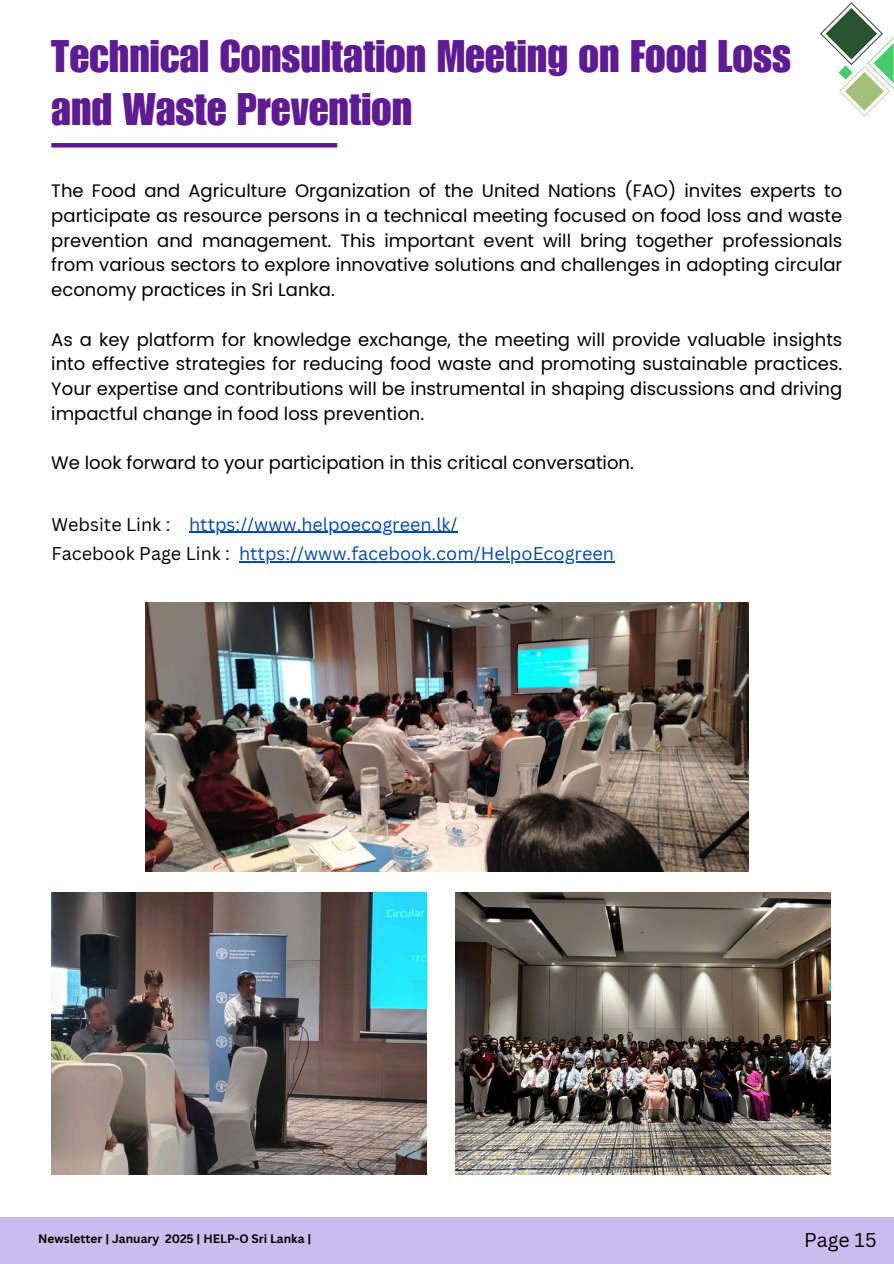
<style>
.page{position:relative;width:894px;height:1264px;background:#fff}
.page>*{position:absolute;margin:0;border:0;box-sizing:border-box;transform-origin:0 0}
.t1{font:44.4px/52.8px "Impact LT Std";color:#5f1b93}
.t2{font:19.5px "Canva Sans";color:#000}
.t3{font:18px/24.8px "Poppins";color:#000;text-align:justify}
.t4{font:18px "Canva Sans";color:#004aad}
.t5{font:18px "Canva Sans";color:#000}
.t6{font:700 12px "Canva Sans";color:#000}
</style>
<div class="page">
<hr style="left:51px;top:143px;width:286px;height:4px;background:#5f1b93">
<img style="left:455px;top:892px;width:375px;height:282px">
<img style="left:146px;top:603px;width:601px;height:268px">
<img style="left:51px;top:892px;width:375px;height:282px">
<div style="left:0;top:1217px;width:893px;height:46px;background:#ccbced"></div>
<svg style="left:820px;top:3px;width:73px;height:114px"></svg>
<hr style="left:189px;top:531px;width:268px;height:2px;background:#004aad">
<hr style="left:239px;top:561px;width:375px;height:1px;background:#004aad">
<p class="t1" style="left:51px;top:36px;width:741px">Technical Consultation Meeting on Food Loss and Waste Prevention</p>
<h1 class="t3" style="left:51px;top:178px;width:792px">The Food and Agriculture Organization of the United Nations (FAO) invites experts to participate as resource persons in a technical meeting focused on food loss and waste prevention and management. This important event will bring together professionals from various sectors to explore innovative solutions and challenges in adopting circular economy practices in Sri Lanka.</h1>
<p class="t3" style="left:51px;top:327px;width:792px">As a key platform for knowledge exchange, the meeting will provide valuable insights into effective strategies for reducing food waste and promoting sustainable practices.<br>Your expertise and contributions will be instrumental in shaping discussions and driving impactful change in food loss prevention.</p>
<h2 class="t3" style="left:51px;top:450px;width:584px">We look forward to your participation in this critical conversation.</h2>
<h2 class="t5" style="left:51px;top:511px;width:120px">Website Link :</h2>
<h2 class="t4" style="left:189px;top:511px;width:270px">https://www.helpoecogreen.lk/</h2>
<h2 class="t5" style="left:51px;top:541px;width:180px">Facebook Page Link :</h2>
<h2 class="t4" style="left:239px;top:541px;width:376px">https://www.facebook.com/HelpoEcogreen</h2>
<h2 class="t6" style="left:38px;top:1230px;width:274px">Newsletter | January 2025 | HELP-O Sri Lanka |</h2>
<p class="t2" style="left:804px;top:1226px;width:74px">Page 15</p>
</div>
